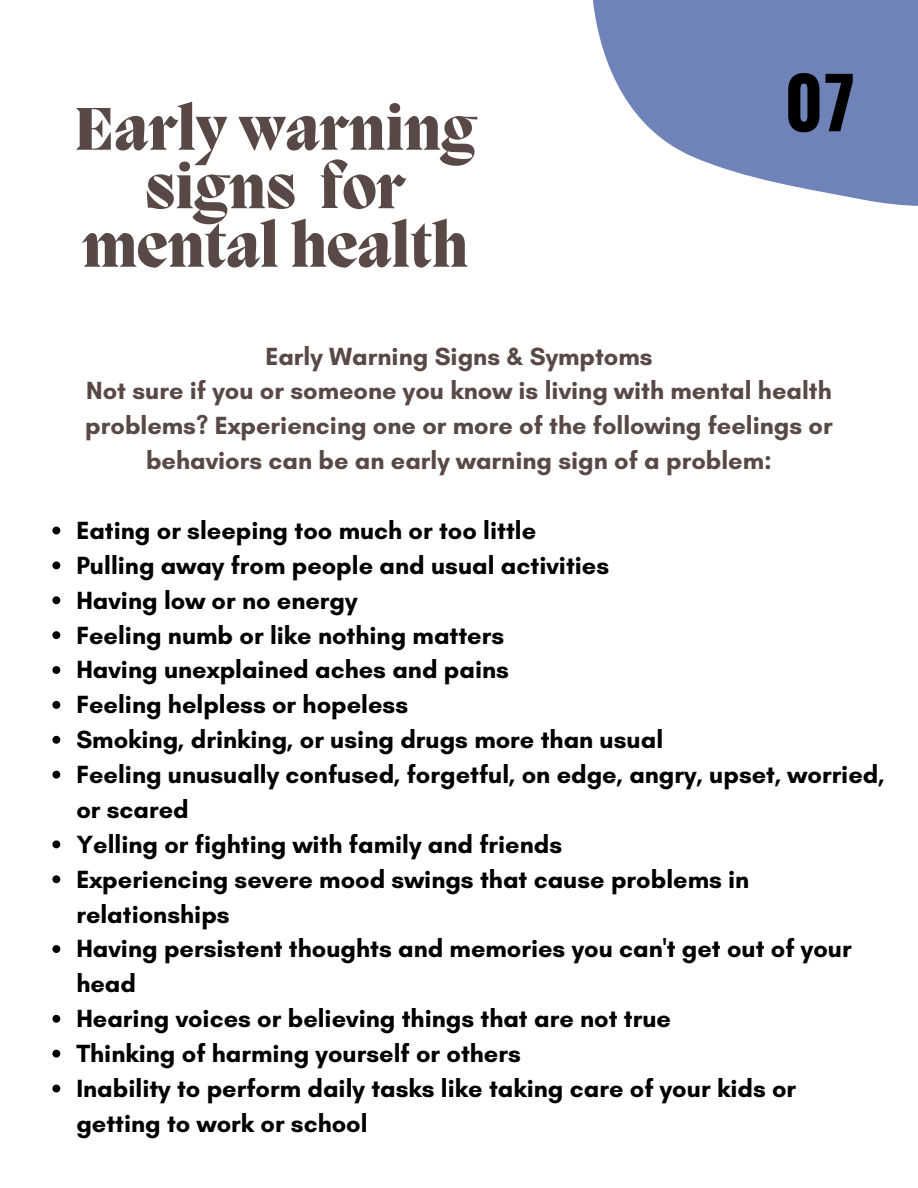
<style>
.page{position:relative;width:918px;height:1188px;background:#fff}
.page>*{position:absolute;margin:0;border:0;box-sizing:border-box;transform-origin:0 0}
.t1{font:700 70.8px "Oswald";color:#000}
.t2{font:800 61.8px/58.5px "Migra";color:#594946;text-align:center}
.t3{font:700 25.35px/34.8px "Glacial Indifference";color:#000}
.t4{font:700 25.35px/34.8px "Glacial Indifference";color:#594946;text-align:center}
</style>
<div class="page">
<svg style="left:592px;top:0;width:326px;height:206px;fill:#7083b9"></svg>
<svg style="left:52px;top:527px;width:8px;height:7px"></svg>
<svg style="left:52px;top:561px;width:8px;height:8px"></svg>
<svg style="left:52px;top:596px;width:8px;height:8px"></svg>
<svg style="left:52px;top:631px;width:8px;height:8px"></svg>
<svg style="left:52px;top:666px;width:8px;height:8px"></svg>
<svg style="left:52px;top:701px;width:8px;height:8px"></svg>
<svg style="left:52px;top:736px;width:8px;height:8px"></svg>
<svg style="left:52px;top:771px;width:8px;height:8px"></svg>
<svg style="left:52px;top:840px;width:8px;height:8px"></svg>
<svg style="left:52px;top:875px;width:8px;height:8px"></svg>
<svg style="left:52px;top:945px;width:8px;height:8px"></svg>
<svg style="left:52px;top:1015px;width:8px;height:8px"></svg>
<svg style="left:52px;top:1050px;width:8px;height:8px"></svg>
<svg style="left:52px;top:1085px;width:8px;height:7px"></svg>
<p class="t2" style="left:74px;top:105px;width:403px">Early warning signs for mental health</p>
<p class="t1" style="left:784px;top:47px;width:72px">07</p>
<p class="t4" style="left:265px;top:338px;width:389px">Early Warning Signs &amp; Symptoms</p>
<p class="t4" style="left:85px;top:373px;width:749px">Not sure if you or someone you know is living with mental health problems? Experiencing one or more of the following feelings or behaviors can be an early warning sign of a problem:</p>
<p class="t3" style="left:76px;top:513px;width:461px">Eating or sleeping too much or too little</p>
<p class="t3" style="left:76px;top:548px;width:534px">Pulling away from people and usual activities</p>
<p class="t3" style="left:76px;top:582px;width:283px">Having low or no energy</p>
<p class="t3" style="left:76px;top:617px;width:429px">Feeling numb or like nothing matters</p>
<p class="t3" style="left:76px;top:652px;width:434px">Having unexplained aches and pains</p>
<p class="t3" style="left:76px;top:687px;width:333px">Feeling helpless or hopeless</p>
<p class="t3" style="left:76px;top:722px;width:588px">Smoking, drinking, or using drugs more than usual</p>
<p class="t3" style="left:76px;top:757px;width:810px">Feeling unusually confused, forgetful, on edge, angry, upset, worried, or scared</p>
<p class="t3" style="left:76px;top:827px;width:487px">Yelling or fighting with family and friends</p>
<p class="t3" style="left:76px;top:861px;width:674px">Experiencing severe mood swings that cause problems in relationships</p>
<p class="t3" style="left:76px;top:931px;width:777px">Having persistent thoughts and memories you can't get out of your head</p>
<p class="t3" style="left:76px;top:1001px;width:596px">Hearing voices or believing things that are not true</p>
<p class="t3" style="left:76px;top:1036px;width:446px">Thinking of harming yourself or others</p>
<p class="t3" style="left:76px;top:1071px;width:721px">Inability to perform daily tasks like taking care of your kids or getting to work or school</p>
</div>
